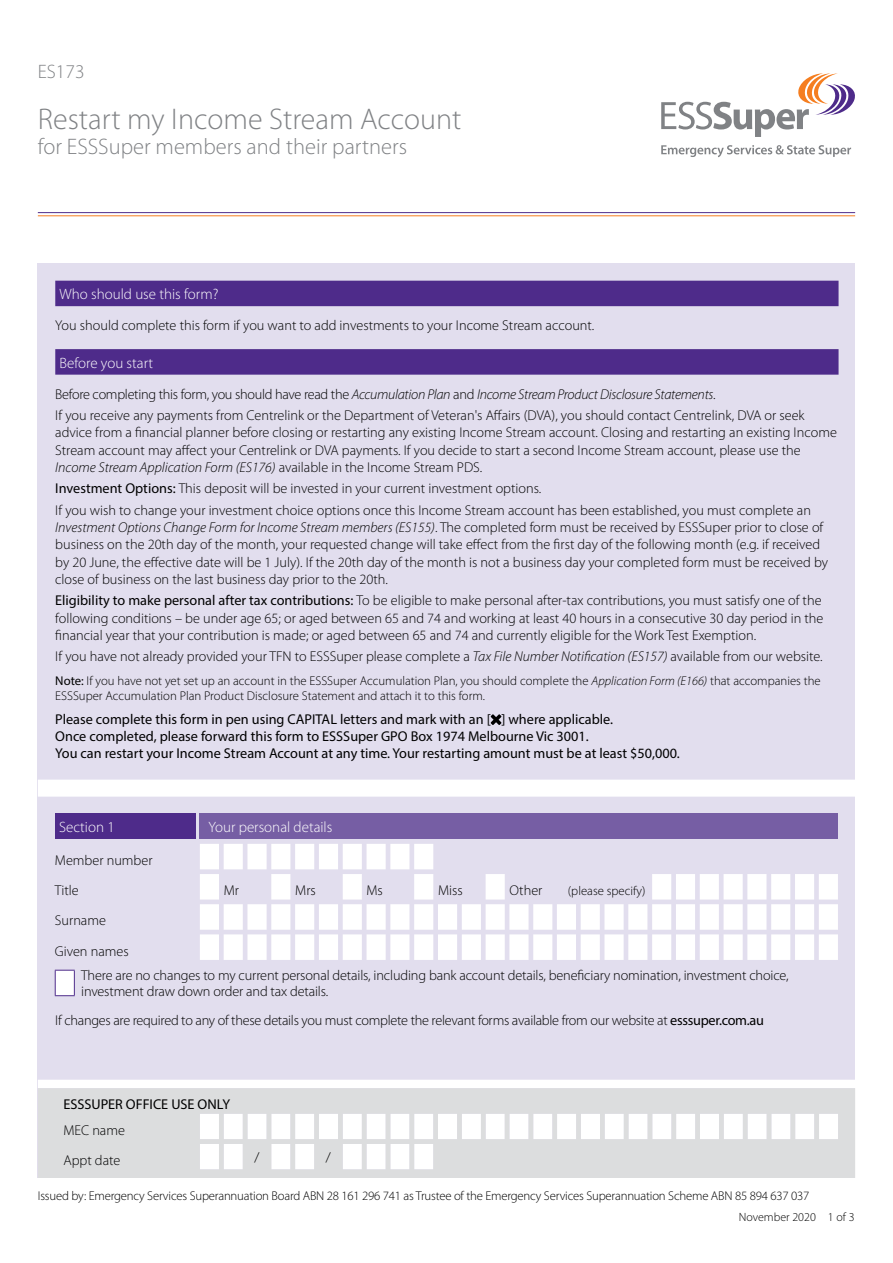
<style>
.page{position:relative;width:893px;height:1263px;background:#fff}
.page>*{position:absolute;margin:0;border:0;box-sizing:border-box;transform-origin:0 0}
.t1{font:300 30px "Myriad Pro";color:#808285}
.t2{font:300 22.5px "Myriad Pro";color:#808285}
.t3{font:300 19.5px "Myriad Pro";color:#808285}
.t4{font:300 15px "Myriad Pro";color:#fff}
.t5{font:300 14.25px/17.2px "Myriad Pro";color:#000}
.t6{font:14.25px/17.2px "Myriad Pro";color:#000}
.t7{font:300 14.25px "Myriad Pro";letter-spacing:-.02em;color:#000}
.t8{font:300 12.75px/15.3px "Myriad Pro";color:#000}
.t9{font:300 12px "Myriad Pro";color:#000}
.s1{font-style:italic}
.s2{font-weight:400}
</style>
<div class="page">
<div style="left:38px;top:264px;width:817px;height:914px;background:#e2deee"></div>
<svg style="left:661px;top:73px;width:194px;height:64px"></svg>
<svg style="left:661px;top:145px;width:190px;height:12px"></svg>
<hr style="left:38px;top:212px;width:817px;height:1px;background:#4e2b8a">
<hr style="left:38px;top:215px;width:817px;height:1px;background:#f57e20">
<svg style="left:55px;top:281px;width:783px;height:94px;fill:#4e2b8a"></svg>
<div style="left:38px;top:780px;width:817px;height:17px;background:#fff"></div>
<svg style="left:491px;top:714px;width:10px;height:11px"></svg>
<div style="left:55px;top:814px;width:140px;height:25px;background:#4e2b8a"></div>
<div style="left:200px;top:814px;width:638px;height:25px;background:#765ea4"></div>
<svg style="left:200px;top:844px;width:638px;height:116px"></svg>
<svg style="left:55px;top:970px;width:20px;height:26px"></svg>
<div style="left:38px;top:1080px;width:817px;height:8px;background:#fff"></div>
<svg style="left:38px;top:1088px;width:817px;height:90px;fill:#dcddde"></svg>
<h3 class="t3" style="left:38px;top:60px;width:48px">ES173</h3>
<h1 class="t1" style="left:38px;top:101px;width:425px">Restart my Income Stream Account</h1>
<h2 class="t2" style="left:38px;top:133px;width:371px">for ESSSuper members and their partners</h2>
<p class="t4" style="left:60px;top:285px;width:160px">Who should use this form?</p>
<p class="t5" style="left:55px;top:317px;width:541px">You should complete this form if you want to add investments to your Income Stream account.</p>
<p class="t4" style="left:60px;top:353px;width:95px">Before you start</p>
<p class="t5" style="left:55px;top:383px;width:751px;line-height:21.5px">Before completing this form, you should have read the <span class="s1">Accumulation Plan</span> and <span class="s1">Income Stream Product Disclosure Statements</span>.<br>If you receive any payments from Centrelink or the Department of Veteran's Affairs (DVA), you should contact Centrelink, DVA or seek</p>
<p class="t5" style="left:55px;top:424px;width:783px">advice from a financial planner before closing or restarting any existing Income Stream account. Closing and restarting an existing Income<br>Stream account may affect your Centrelink or DVA payments. If you decide to start a second Income Stream account, please use the<br><span class="s1">Income Stream Application Form (ES176)</span> available in the Income Stream PDS.</p>
<p class="t5" style="left:55px;top:478px;width:757px;line-height:21.5px"><span class="s2">Investment Options:</span> This deposit will be invested in your current investment options.<br>If you wish to change your investment choice options once this Income Stream account has been established, you must complete an</p>
<p class="t5" style="left:55px;top:518px;width:774px"><span class="s1">Investment Options Change Form for Income Stream members (ES155)</span>. The completed form must be received by ESSSuper prior to close of business on the 20th day of the month, your requested change will take effect from the first day of the following month (e.g. if received by 20 June, the effective date will be 1 July). If the 20th day of the month is not a business day your completed form must be received by close of business on the last business day prior to the 20th.</p>
<p class="t5" style="left:55px;top:592px;width:770px"><span class="s2">Eligibility to make personal after tax contributions:</span> To be eligible to make personal after-tax contributions, you must satisfy one of the following conditions – be under age 65; or aged between 65 and 74 and working at least 40 hours in a consecutive 30 day period in the financial year that your contribution is made; or aged between 65 and 74 and currently eligible for the Work Test Exemption.</p>
<p class="t5" style="left:55px;top:648px;width:769px">If you have not already provided your TFN to ESSSuper please complete a <span class="s1">Tax File Number Notification (ES157)</span> available from our website.</p>
<p class="t8" style="left:55px;top:673px;width:767px"><span class="s2">Note:</span> If you have not yet set up an account in the ESSSuper Accumulation Plan, you should complete the <span class="s1">Application Form (E166)</span> that accompanies the<br>ESSSuper Accumulation Plan Product Disclosure Statement and attach it to this form.</p>
<p class="t6" style="left:55px;top:710px;width:626px">Please complete this form in pen using CAPITAL letters and mark with an [ ] where applicable.<br>Once completed, please forward this form to ESSSuper GPO Box 1974 Melbourne Vic 3001.<br>You can restart your Income Stream Account at any time. Your restarting amount must be at least $50,000.</p>
<p class="t4" style="left:59px;top:818px;width:57px">Section 1</p>
<p class="t4" style="left:208px;top:818px;width:126px">Your personal details</p>
<p class="t5" style="left:55px;top:845px;width:99px;line-height:30.2px">Member number<br>Title</p>
<p class="t5" style="left:224px;top:882px;width:17px">Mr</p>
<p class="t5" style="left:295px;top:882px;width:22px">Mrs</p>
<p class="t5" style="left:367px;top:882px;width:18px">Ms</p>
<p class="t5" style="left:438px;top:882px;width:26px">Miss</p>
<p class="t5" style="left:509px;top:882px;width:35px">Other</p>
<p class="t8" style="left:568px;top:883px;width:79px">(please specify)</p>
<p class="t5" style="left:55px;top:905px;width:75px;line-height:30.2px">Surname<br>Given names</p>
<p class="t5" style="left:81px;top:966px;width:709px;line-height:16.5px">There are no changes to my current personal details, including bank account details, beneficiary nomination, investment choice, investment draw down order and tax details.</p>
<p class="t7" style="left:55px;top:1011px;width:710px">If changes are required to any of these details you must complete the relevant forms available from our website at <span class="s2">esssuper.com.au</span></p>
<p class="t6" style="left:63px;top:1096px;width:168px">ESSSUPER OFFICE USE ONLY</p>
<p class="t5" style="left:63px;top:1115px;width:63px;line-height:30.2px">MEC name<br>Appt date</p>
<p class="t5" style="left:255px;top:1148px;width:7px">/</p>
<p class="t5" style="left:326px;top:1148px;width:7px">/</p>
<p class="t8" style="left:38px;top:1188px;width:773px">Issued by: Emergency Services Superannuation Board ABN 28 161 296 741 as Trustee of the Emergency Services Superannuation Scheme ABN 85 894 637 037</p>
<p class="t9" style="left:739px;top:1210px;width:117px">November 2020 1 of 3</p>
</div>
